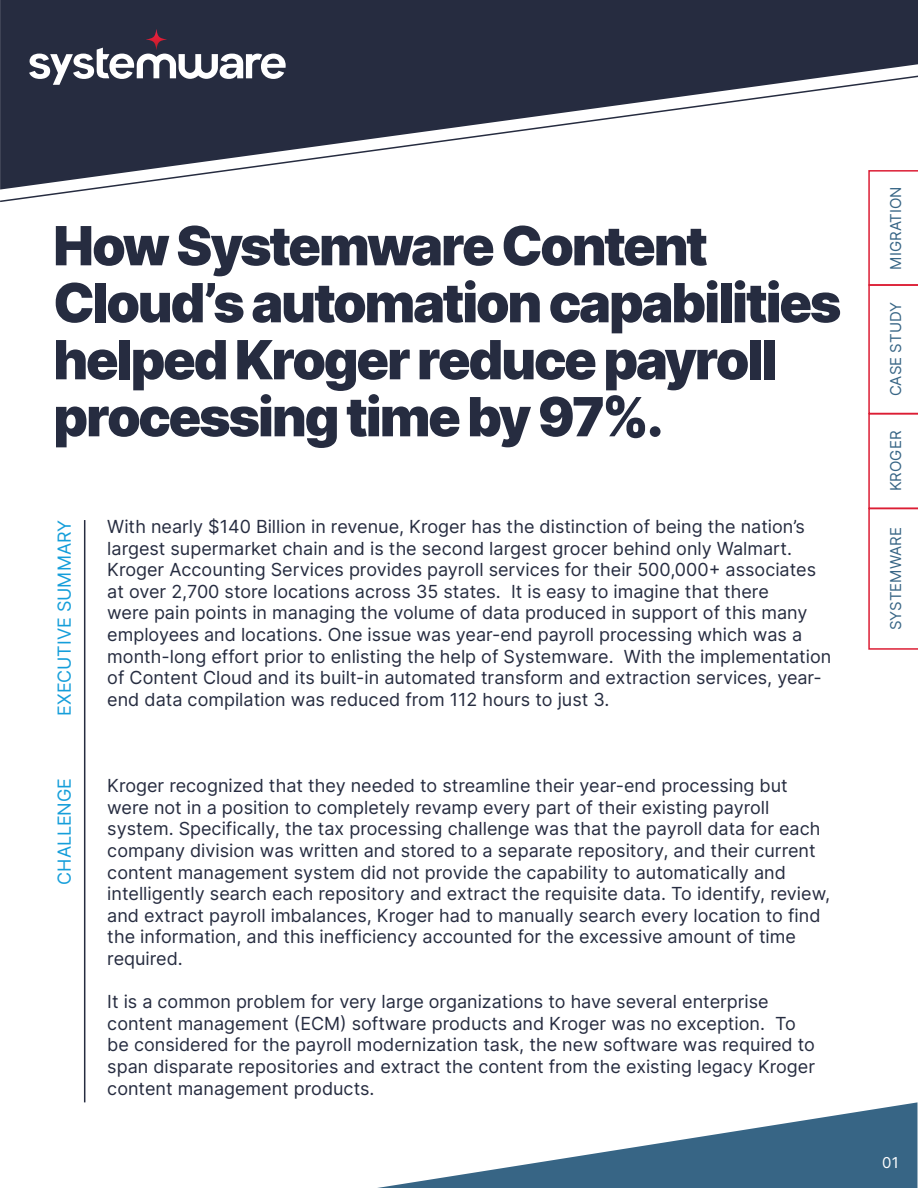
<style>
.page{position:relative;width:918px;height:1188px;background:#fff}
.page>*{position:absolute;margin:0;border:0;box-sizing:border-box;transform-origin:0 0}
.t1{font:900 54px/57px "Inter";letter-spacing:-.04em;color:#262c40}
.Main_Body_Page_1{font:18px/21.6px "Inter";color:#262c40}
.t2{font:18px "Inter";letter-spacing:.005em;color:#159eda}
.t3{font:15px "Inter";color:#376585}
.t4{font:15px "Inter";color:#fff}
</style>
<div class="page">
<div style="left:0;top:0;width:918px;height:75px;background:#262c40"></div>
<svg style="left:0;top:75px;width:918px;height:127px"></svg>
<svg style="left:377px;top:1102px;width:541px;height:86px"></svg>
<svg style="left:29px;top:29px;width:257px;height:56px"></svg>
<hr style="left:84px;top:520px;width:1px;height:582px;background:#262c40">
<svg style="left:868px;top:170px;width:50px;height:480px"></svg>
<p class="t1" style="left:53px;top:216px;width:790px">How Systemware Content<br>Cloud’s automation capabilities helped Kroger reduce payroll processing time by 97%.</p>
<p class="t2" style="left:51px;top:716px;width:197px;rotate:-90deg">EXECUTIVE SUMMARY</p>
<p class="t2" style="left:51px;top:885px;width:108px;rotate:-90deg">CHALLENGE</p>
<p class="Main_Body_Page_1" style="left:107px;top:515px;width:726px">With nearly $140 Billion in revenue, Kroger has the distinction of being the nation’s largest supermarket chain and is the second largest grocer behind only Walmart.<br>Kroger Accounting Services provides payroll services for their 500,000+ associates at over 2,700 store locations across 35 states. It is easy to imagine that there<br>were pain points in managing the volume of data produced in support of this many employees and locations. One issue was year-end payroll processing which was a month-long effort prior to enlisting the help of Systemware. With the implementation of Content Cloud and its built-in automated transform and extraction services, year&shy;end data compilation was reduced from 112 hours to just 3.</p>
<p class="Main_Body_Page_1" style="left:107px;top:774px;width:724px">Kroger recognized that they needed to streamline their year-end processing but were not in a position to completely revamp every part of their existing payroll system. Specifically, the tax processing challenge was that the payroll data for each company division was written and stored to a separate repository, and their current content management system did not provide the capability to automatically and intelligently search each repository and extract the requisite data. To identify, review, and extract payroll imbalances, Kroger had to manually search every location to find the information, and this inefficiency accounted for the excessive amount of time required.</p>
<p class="Main_Body_Page_1" style="left:107px;top:990px;width:709px">It is a common problem for very large organizations to have several enterprise content management (ECM) software products and Kroger was no exception. To be considered for the payroll modernization task, the new software was required to span disparate repositories and extract the content from the existing legacy Kroger content management products.</p>
<p class="t3" style="left:885px;top:270px;width:85px;rotate:-90deg">MIGRATION</p>
<p class="t3" style="left:885px;top:396px;width:96px;rotate:-90deg">CASE STUDY</p>
<p class="t3" style="left:885px;top:491px;width:62px;rotate:-90deg">KROGER</p>
<p class="t3" style="left:885px;top:630px;width:105px;rotate:-90deg">SYSTEMWARE</p>
<p class="t4" style="left:882px;top:1152px;width:18px">01</p>
</div>
